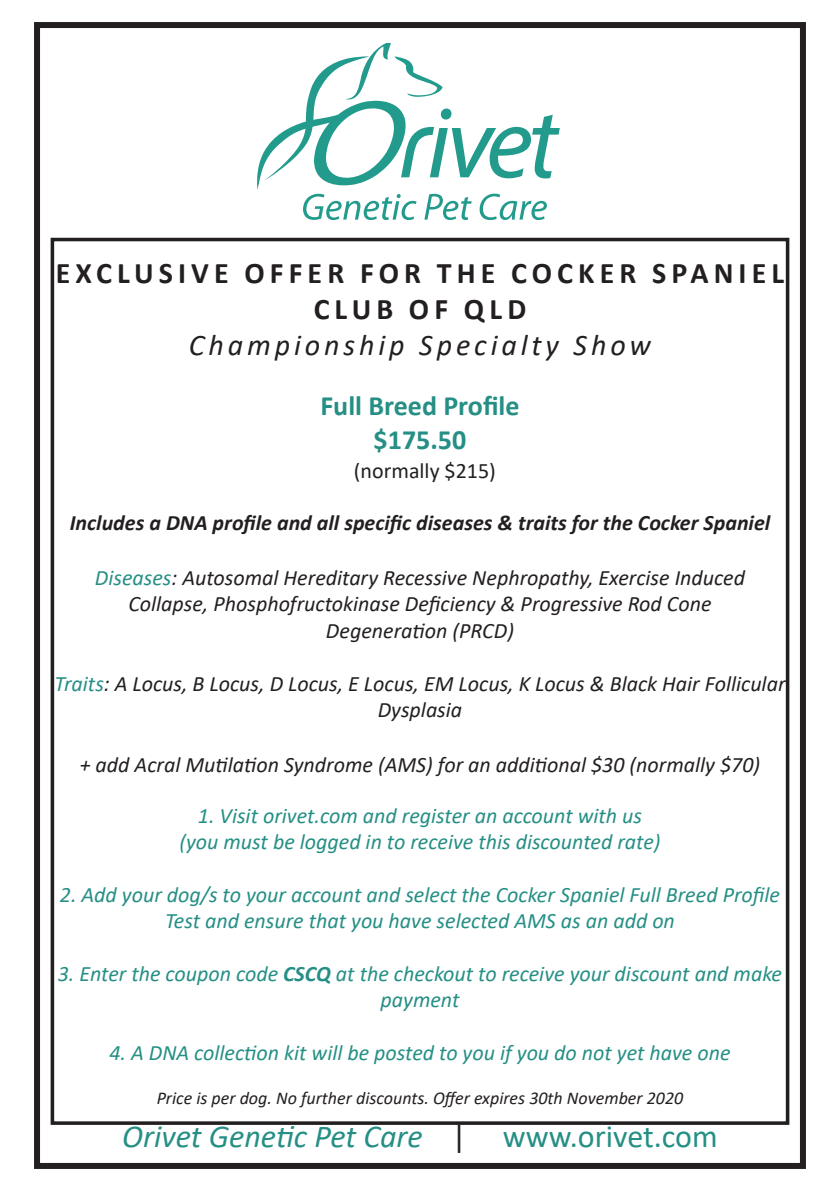
<style>
.page{position:relative;width:840px;height:1191px;background:#fff}
.page>*{position:absolute;margin:0;border:0;box-sizing:border-box;transform-origin:0 0}
.t1{font:italic 32px "Calibri";color:#258f85}
.t2{font:700 30px/36px "Calibri";letter-spacing:.17em;color:#231f20;text-align:center}
.t3{font:italic 30px "Calibri";letter-spacing:.13em;color:#231f20}
.t4{font:700 28px "Calibri";color:#258f85}
.t5{font:italic 22px/26.4px "Calibri";color:#258f85;text-align:center}
.t6{font:italic 22px/26.4px "Calibri";color:#231f20;text-align:center}
.t7{font:italic 700 22px "Calibri";color:#231f20}
.t8{font:22px "Calibri";color:#231f20}
.t9{font:italic 18px "Calibri";color:#231f20}
.s1{color:#258f85}
.s2{font-weight:700}
.s3{font-style:normal;color:#231f20}
.s4{font-style:normal}
</style>
<div class="page">
<div style="left:34px;top:22px;width:771px;height:1147px;border:6px solid #231f20"></div>
<svg style="left:257px;top:43px;width:302px;height:177px"></svg>
<div style="left:51px;top:238px;width:737px;height:886px;border:4px solid #231f20"></div>
<p class="t2" style="left:56px;top:255px;width:729px">EXCLUSIVE OFFER FOR THE COCKER SPANIEL<br>CLUB OF QLD</p>
<p class="t3" style="left:189px;top:324px;width:463px">Championship Specialty Show</p>
<p class="t4" style="left:320px;top:386px;width:200px">Full Breed Profile</p>
<p class="t4" style="left:373px;top:420px;width:94px">$175.50</p>
<p class="t8" style="left:354px;top:455px;width:143px">(normally $215)</p>
<p class="t7" style="left:70px;top:507px;width:701px">Includes a DNA profile and all specific diseases &amp; traits for the Cocker Spaniel</p>
<p class="t6" style="left:95px;top:563px;width:651px"><span class="s1">Diseases</span>: Autosomal Hereditary Recessive Nephropathy, Exercise Induced</p>
<p class="t6" style="left:128px;top:590px;width:584px">Collapse, Phosphofructokinase Deficiency &amp; Progressive Rod Cone</p>
<p class="t6" style="left:326px;top:616px;width:189px">Degeneration (PRCD)</p>
<p class="t6" style="left:54px;top:669px;width:732px"><span class="s1">Traits</span>: A Locus, B Locus, D Locus, E Locus, EM Locus, K Locus &amp; Black Hair Follicular<br>Dysplasia</p>
<p class="t6" style="left:80px;top:750px;width:681px">+ add Acral Mutilation Syndrome (AMS) for an additional $30 (normally $70)</p>
<p class="t5" style="left:198px;top:801px;width:445px">1. Visit orivet.com and register an account with us</p>
<p class="t5" style="left:179px;top:827px;width:482px">(you must be logged in to receive this discounted rate)</p>
<p class="t5" style="left:60px;top:880px;width:721px">2. Add your dog/s to your account and select the Cocker Spaniel Full Breed Profile<br>Test and ensure that you have selected AMS as an add on</p>
<p class="t5" style="left:58px;top:959px;width:725px">3. Enter the coupon code <span class="s2">CSCQ</span> at the checkout to receive your discount and make payment</p>
<p class="t5" style="left:109px;top:1038px;width:622px">4. A DNA collection kit will be posted to you if you do not yet have one</p>
<p class="t9" style="left:156px;top:1085px;width:528px">Price is per dog. No further discounts. Offer expires 30th November 2020</p>
<p class="t1" style="left:122px;top:1113px;width:596px">Orivet Genetic Pet Care <span class="s3">|</span> <span class="s4">www.orivet.com</span></p>
</div>
